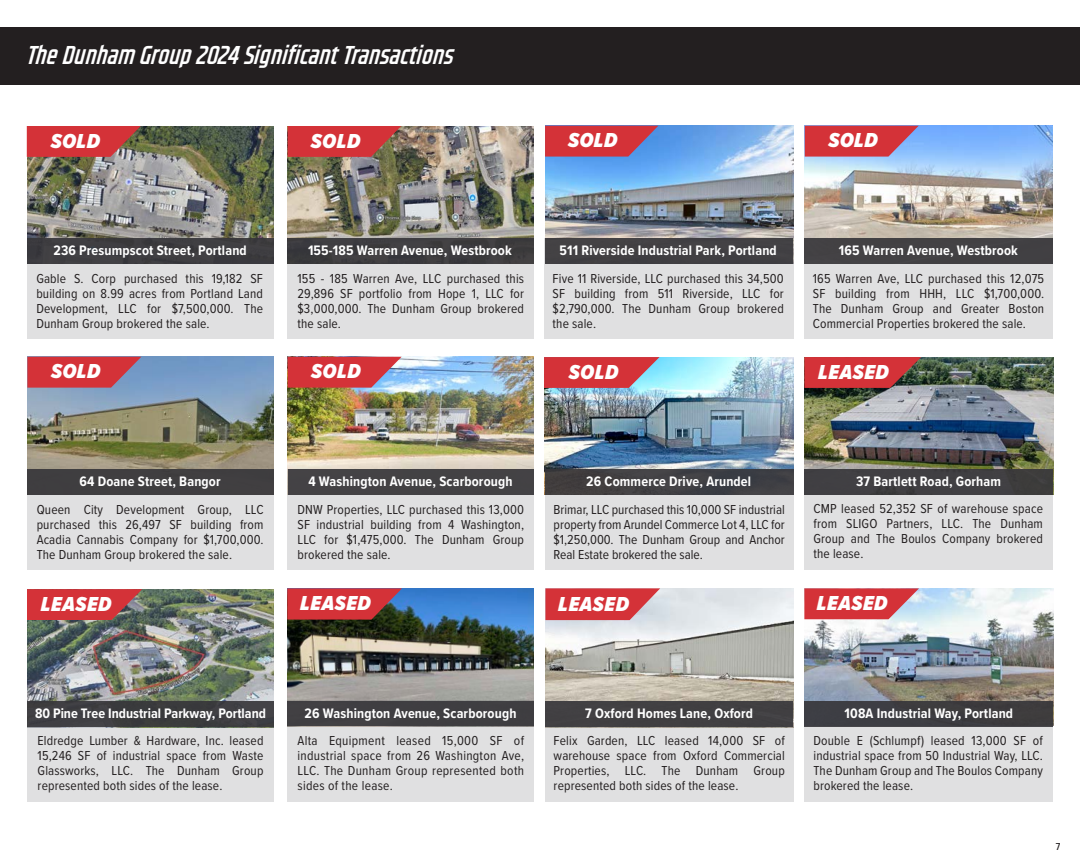
<style>
.page{position:relative;width:1080px;height:864px;background:#fff}
.page>*{position:absolute;margin:0;border:0;box-sizing:border-box;transform-origin:0 0}
.t1{font:italic 700 24px "CC Space Race";letter-spacing:-.005em;color:#fff}
.t2{font:italic 900 21px "Proxima Nova Cond";letter-spacing:.03em;color:#fff}
.t3{font:700 14.25px "Proxima Nova Cond";letter-spacing:.01em;color:#fff}
.t4{font:13.5px/15px "Proxima Nova Cond";letter-spacing:.01em;color:#231f20;text-align:justify}
.Subhead{font:500 10.5px "Proxima Nova Cond";color:#231f20}
</style>
<div class="page">
<div style="left:0;top:27px;width:1080px;height:57px;background:#231f20"></div>
<img style="left:805px;top:126px;width:248px;height:112px">
<div style="left:804px;top:238px;width:249px;height:100px;background:#e0e0e1"></div>
<div style="left:805px;top:238px;width:248px;height:26px;background:#434144"></div>
<svg style="left:805px;top:126px;width:114px;height:31px;background:#c84655"></svg>
<img style="left:27px;top:589px;width:246px;height:112px">
<div style="left:27px;top:701px;width:247px;height:101px;background:#e0e0e1"></div>
<div style="left:27px;top:701px;width:247px;height:26px;background:#3d3d40"></div>
<svg style="left:27px;top:589px;width:115px;height:31px;background:#c53b3f"></svg>
<img style="left:27px;top:126px;width:246px;height:112px">
<div style="left:27px;top:238px;width:246px;height:100px;background:#e0e0e1"></div>
<div style="left:27px;top:238px;width:246px;height:26px;background:#3e3d41"></div>
<svg style="left:27px;top:126px;width:114px;height:31px;background:#c73c3e"></svg>
<img style="left:288px;top:126px;width:245px;height:112px">
<div style="left:288px;top:238px;width:246px;height:100px;background:#e0e0e1"></div>
<div style="left:288px;top:238px;width:246px;height:26px;background:#3d3b3f"></div>
<svg style="left:288px;top:126px;width:113px;height:31px;background:#c73a3b"></svg>
<img style="left:287px;top:588px;width:246px;height:113px">
<div style="left:287px;top:701px;width:246px;height:101px;background:#e0e0e1"></div>
<div style="left:287px;top:701px;width:246px;height:25px;background:#3f3e41"></div>
<svg style="left:287px;top:588px;width:115px;height:32px;background:#b9363d"></svg>
<img style="left:804px;top:357px;width:249px;height:112px">
<div style="left:804px;top:469px;width:249px;height:100px;background:#e0e0e1"></div>
<div style="left:804px;top:469px;width:249px;height:26px;background:#403f43"></div>
<svg style="left:804px;top:357px;width:117px;height:31px;background:#c0373a"></svg>
<img style="left:545px;top:588px;width:248px;height:114px">
<div style="left:545px;top:702px;width:248px;height:100px;background:#e0e0e1"></div>
<div style="left:545px;top:702px;width:248px;height:25px;background:#413f42"></div>
<svg style="left:545px;top:588px;width:115px;height:32px;background:#d34a50"></svg>
<img style="left:804px;top:588px;width:249px;height:113px">
<div style="left:804px;top:701px;width:249px;height:101px;background:#e0e0e1"></div>
<div style="left:804px;top:701px;width:249px;height:26px;background:#3d3d40"></div>
<svg style="left:804px;top:588px;width:115px;height:31px;background:#d24b53"></svg>
<img style="left:545px;top:357px;width:248px;height:112px">
<div style="left:545px;top:469px;width:248px;height:100px;background:#e0e0e1"></div>
<div style="left:545px;top:469px;width:248px;height:26px;background:#413f43"></div>
<svg style="left:544px;top:357px;width:116px;height:31px;background:#c94b53"></svg>
<img style="left:27px;top:357px;width:246px;height:112px">
<div style="left:27px;top:469px;width:246px;height:100px;background:#e0e0e1"></div>
<div style="left:27px;top:469px;width:246px;height:26px;background:#403e40"></div>
<svg style="left:27px;top:357px;width:114px;height:31px;background:#c6414c"></svg>
<img style="left:545px;top:126px;width:248px;height:112px">
<div style="left:544px;top:238px;width:249px;height:100px;background:#e0e0e1"></div>
<div style="left:545px;top:238px;width:248px;height:26px;background:#424043"></div>
<svg style="left:545px;top:126px;width:113px;height:31px;background:#c04051"></svg>
<img style="left:288px;top:357px;width:246px;height:112px">
<div style="left:287px;top:469px;width:246px;height:100px;background:#e0e0e1"></div>
<div style="left:288px;top:469px;width:246px;height:26px;background:#444244"></div>
<svg style="left:288px;top:357px;width:114px;height:31px;background:#cb4852"></svg>
<p class="t1" style="left:27px;top:36px;width:428px">The Dunham Group 2024 Significant Transactions</p>
<p class="t2" style="left:51px;top:125px;width:51px">SOLD</p>
<p class="t2" style="left:311px;top:125px;width:51px">SOLD</p>
<p class="t2" style="left:568px;top:125px;width:51px">SOLD</p>
<p class="t2" style="left:828px;top:125px;width:51px">SOLD</p>
<p class="t3" style="left:53px;top:240px;width:195px">236 Presumpscot Street, Portland</p>
<p class="t4" style="left:36px;top:270px;width:228px">Gable S. Corp purchased this 19,182 SF building on 8.99 acres from Portland Land Development, LLC for $7,500,000. The Dunham Group brokered the sale.</p>
<p class="t2" style="left:51px;top:356px;width:51px">SOLD</p>
<p class="t3" style="left:308px;top:240px;width:205px">155-185 Warren Avenue, Westbrook</p>
<p class="t4" style="left:298px;top:270px;width:228px">155 - 185 Warren Ave, LLC purchased this 29,896 SF portfolio from Hope 1, LLC for $3,000,000. The Dunham Group brokered the sale.</p>
<p class="t2" style="left:311px;top:356px;width:51px">SOLD</p>
<p class="t3" style="left:560px;top:239px;width:219px">511 Riverside Industrial Park, Portland</p>
<p class="t4" style="left:553px;top:270px;width:233px">Five 11 Riverside, LLC purchased this 34,500<br>SF building from 511 Riverside, LLC for $2,790,000. The Dunham Group brokered the sale.</p>
<p class="t2" style="left:569px;top:356px;width:51px">SOLD</p>
<p class="t3" style="left:839px;top:239px;width:181px">165 Warren Avenue, Westbrook</p>
<p class="t4" style="left:813px;top:270px;width:233px">165 Warren Ave, LLC purchased this 12,075<br>SF building from HHH, LLC $1,700,000.<br>The Dunham Group and Greater Boston Commercial Properties brokered the sale.</p>
<p class="t2" style="left:818px;top:356px;width:72px">LEASED</p>
<p class="t3" style="left:80px;top:470px;width:143px">64 Doane Street, Bangor</p>
<p class="t4" style="left:37px;top:501px;width:228px">Queen City Development Group, LLC purchased this 26,497 SF building from Acadia Cannabis Company for $1,700,000.<br>The Dunham Group brokered the sale.</p>
<p class="t2" style="left:41px;top:588px;width:72px">LEASED</p>
<p class="t3" style="left:308px;top:470px;width:206px">4 Washington Avenue, Scarborough</p>
<p class="t4" style="left:298px;top:501px;width:228px">DNW Properties, LLC purchased this 13,000<br>SF industrial building from 4 Washington, LLC for $1,475,000. The Dunham Group brokered the sale.</p>
<p class="t2" style="left:300px;top:588px;width:72px">LEASED</p>
<p class="t3" style="left:586px;top:470px;width:166px">26 Commerce Drive, Arundel</p>
<p class="t4" style="left:554px;top:501px;width:233px">Brimar, LLC purchased this 10,000 SF industrial property from Arundel Commerce Lot 4, LLC for $1,250,000. The Dunham Group and Anchor Real Estate brokered the sale.</p>
<p class="t2" style="left:558px;top:588px;width:72px">LEASED</p>
<p class="t3" style="left:856px;top:470px;width:147px">37 Bartlett Road, Gorham</p>
<p class="t4" style="left:813px;top:501px;width:231px">CMP leased 52,352 SF of warehouse space from SLIGO Partners, LLC. The Dunham Group and The Boulos Company brokered the lease.</p>
<p class="t2" style="left:817px;top:587px;width:72px">LEASED</p>
<p class="t3" style="left:35px;top:703px;width:233px">80 Pine Tree Industrial Parkway, Portland</p>
<p class="t4" style="left:38px;top:733px;width:227px">Eldredge Lumber &amp; Hardware, Inc. leased 15,246 SF of industrial space from Waste Glassworks, LLC. The Dunham Group represented both sides of the lease.</p>
<p class="t3" style="left:305px;top:703px;width:213px">26 Washington Avenue, Scarborough</p>
<p class="t4" style="left:298px;top:733px;width:228px">Alta Equipment leased 15,000 SF of industrial space from 26 Washington Ave, LLC. The Dunham Group represented both sides of the lease.</p>
<p class="t3" style="left:585px;top:703px;width:169px">7 Oxford Homes Lane, Oxford</p>
<p class="t4" style="left:554px;top:733px;width:233px">Felix Garden, LLC leased 14,000 SF of warehouse space from Oxford Commercial Properties, LLC. The Dunham Group represented both sides of the lease.</p>
<p class="t3" style="left:845px;top:703px;width:170px">108A Industrial Way, Portland</p>
<p class="t4" style="left:813px;top:733px;width:231px">Double E (Schlumpf) leased 13,000 SF of industrial space from 50 Industrial Way, LLC.<br>The Dunham Group and The Boulos Company brokered the lease.</p>
<p class="Subhead" style="left:1056px;top:839px;width:6px">7</p>
</div>
